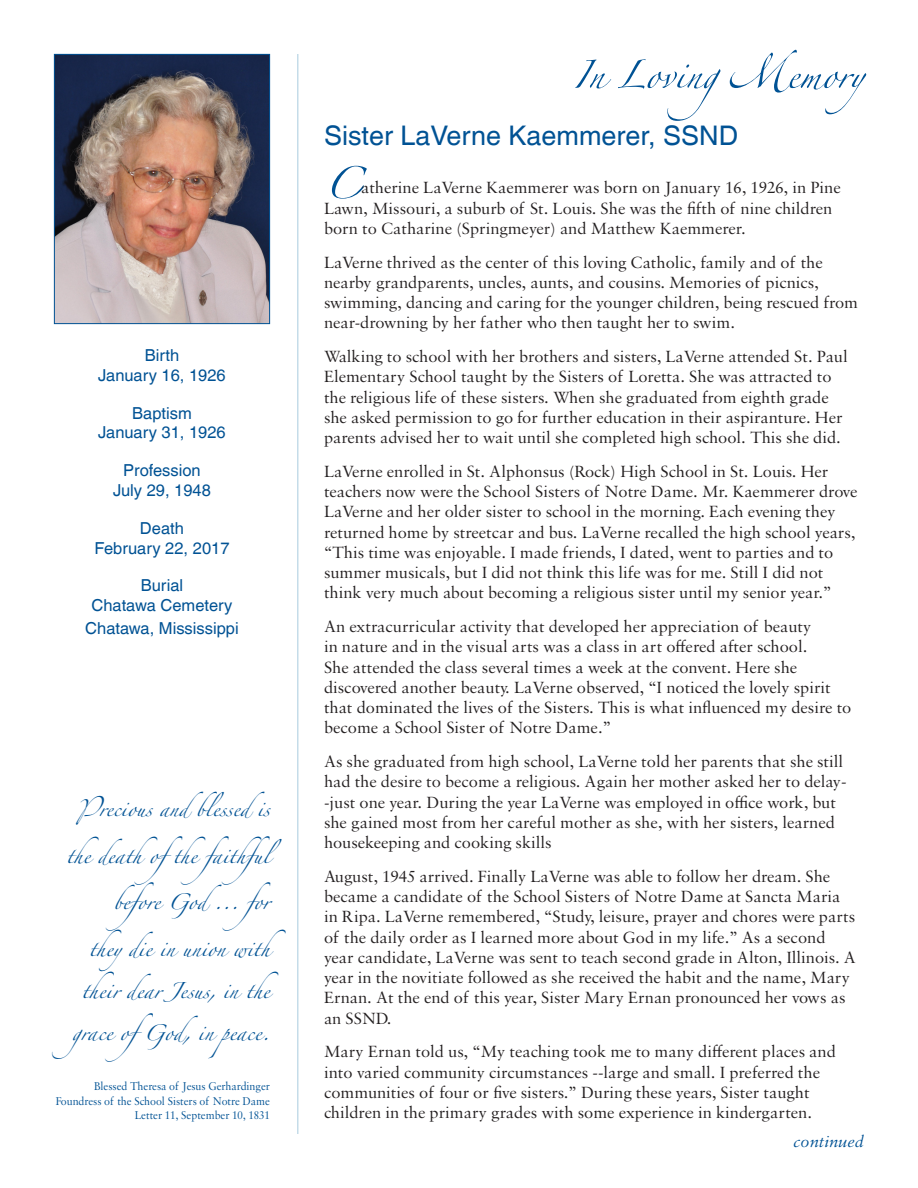
<style>
.page{position:relative;width:918px;height:1188px;background:#fff}
.page>*{position:absolute;margin:0;border:0;box-sizing:border-box;transform-origin:0 0}
.Drop_Cap_Graph{font:72px "Zapfino Extra LT Pro";color:#005294}
.t1{font:63px "Zapfino Extra LT Pro";color:#005294}
.t2{font:36px/42px "Zapfino Extra LT Pro";color:#005294}
.Head_1{font:27px "Helvetica LT Com";color:#005294}
.Drop_Cap_Graph-2{font:17.25px/20.2px "Sabon MT Pro";color:#231f20}
.t3{font:italic 17.25px "Sabon MT Pro";color:#005294}
.Date_Headers{font:16.5px/19.8px "Helvetica LT Com";color:#005294;text-align:center}
.t4{font:12px/14.4px "Sabon MT Pro";color:#005294;text-align:right;scale:.93 1}
</style>
<div class="page">
<hr style="left:297px;top:54px;width:1px;height:1080px;background:#c5dce9">
<img style="left:56px;top:56px;width:212px;height:266px">
<div style="left:54px;top:54px;width:216px;height:270px;border:1px solid #005294"></div>
<p class="Date_Headers" style="left:98px;top:345px;width:129px">Birth<br>January 16, 1926</p>
<p class="Date_Headers" style="left:98px;top:403px;width:129px">Baptism<br>January 31, 1926</p>
<p class="Date_Headers" style="left:113px;top:461px;width:99px">Profession<br>July 29, 1948</p>
<p class="Date_Headers" style="left:94px;top:518px;width:137px">Death<br>February 22, 2017</p>
<p class="Date_Headers" style="left:91px;top:576px;width:143px">Burial<br>Chatawa Cemetery</p>
<p class="Date_Headers" style="left:85px;top:618px;width:155px">Chatawa, Mississippi</p>
<h3 class="t2" style="left:78px;top:783px;width:193px">Precious and blessed is</h3>
<h3 class="t2" style="left:66px;top:829px;width:228px">the death ofthe faithful</h3>
<h3 class="t2" style="left:113px;top:876px;width:182px">before God ... for</h3>
<h3 class="t2" style="left:89px;top:922px;width:182px">they die in union with</h3>
<h3 class="t2" style="left:72px;top:964px;width:199px">their dear Jesus, in the grace ofGod, in peace.</h3>
<p class="t4" style="left:56px;top:1079px;width:232px">Blessed Theresa of Jesus Gerhardinger<br>Foundress of the School Sisters of Notre Dame<br>Letter 11, September 10, 1831</p>
<h2 class="t1" style="left:573px;top:29px;width:293px">In LovingMemory</h2>
<p class="Head_1" style="left:324px;top:120px;width:416px">Sister LaVerne Kaemmerer, SSND</p>
<p class="Drop_Cap_Graph" style="left:324px;top:131px;width:39px">C</p>
<p class="Drop_Cap_Graph-2" style="left:324px;top:177px;width:518px;text-indent:37px">atherine LaVerne Kaemmerer was born on January 16, 1926, in Pine<br>Lawn, Missouri, a suburb of St. Louis. She was the fifth of nine children born to Catharine (Springmeyer) and Matthew Kaemmerer.</p>
<p class="Drop_Cap_Graph-2" style="left:324px;top:252px;width:536px">LaVerne thrived as the center of this loving Catholic, family and of the nearby grandparents, uncles, aunts, and cousins. Memories of picnics, swimming, dancing and caring for the younger children, being rescued from near-drowning by her father who then taught her to swim.</p>
<p class="Drop_Cap_Graph-2" style="left:324px;top:346px;width:525px">Walking to school with her brothers and sisters, LaVerne attended St. Paul Elementary School taught by the Sisters of Loretta. She was attracted to the religious life of these sisters. When she graduated from eighth grade she asked permission to go for further education in their aspiranture. Her parents advised her to wait until she completed high school. This she did.</p>
<p class="Drop_Cap_Graph-2" style="left:324px;top:461px;width:535px">LaVerne enrolled in St. Alphonsus (Rock) High School in St. Louis. Her teachers now were the School Sisters of Notre Dame. Mr. Kaemmerer drove LaVerne and her older sister to school in the morning. Each evening they returned home by streetcar and bus. LaVerne recalled the high school years, “This time was enjoyable. I made friends, I dated, went to parties and to summer musicals, but I did not think this life was for me. Still I did not think very much about becoming a religious sister until my senior year.”</p>
<p class="Drop_Cap_Graph-2" style="left:324px;top:616px;width:529px">An extracurricular activity that developed her appreciation of beauty<br>in nature and in the visual arts was a class in art offered after school.<br>She attended the class several times a week at the convent. Here she discovered another beauty. LaVerne observed, “I noticed the lovely spirit that dominated the lives of the Sisters. This is what influenced my desire to become a School Sister of Notre Dame.”</p>
<p class="Drop_Cap_Graph-2" style="left:324px;top:751px;width:524px">As she graduated from high school, LaVerne told her parents that she still had the desire to become a religious. Again her mother asked her to delay--just one year. During the year LaVerne was employed in office work, but she gained most from her careful mother as she, with her sisters, learned housekeeping and cooking skills</p>
<p class="Drop_Cap_Graph-2" style="left:324px;top:866px;width:533px">August, 1945 arrived. Finally LaVerne was able to follow her dream. She became a candidate of the School Sisters of Notre Dame at Sancta Maria in Ripa. LaVerne remembered, “Study, leisure, prayer and chores were parts of the daily order as I learned more about God in my life.” As a second year candidate, LaVerne was sent to teach second grade in Alton, Illinois. A year in the novitiate followed as she received the habit and the name, Mary Ernan. At the end of this year, Sister Mary Ernan pronounced her vows as an SSND.</p>
<p class="Drop_Cap_Graph-2" style="left:324px;top:1041px;width:513px">Mary Ernan told us, “My teaching took me to many different places and into varied community circumstances --large and small. I preferred the communities of four or five sisters.” During these years, Sister taught children in the primary grades with some experience in kindergarten.</p>
<p class="t3" style="left:793px;top:1131px;width:72px">continued</p>
</div>
